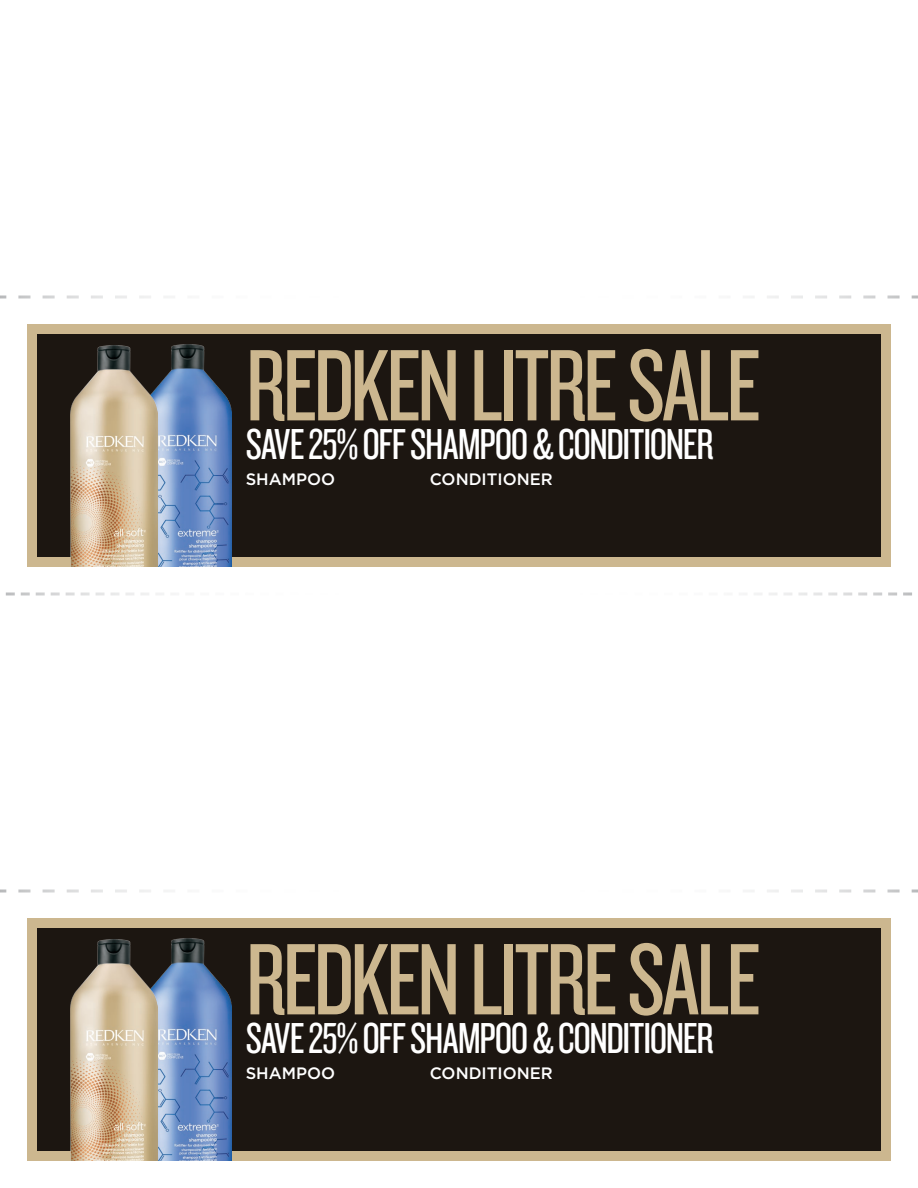
<style>
.page{position:relative;width:918px;height:1188px;background:#fff}
.page>*{position:absolute;margin:0;border:0;box-sizing:border-box;transform-origin:0 0}
.t1{font:105.45px "Knockout HTF28 Junior Featherwt";letter-spacing:-.03em;color:#ccb78f}
.t2{font:45px "Knockout HTF28 Junior Featherwt";letter-spacing:-.025em;color:#fff}
.t3{font:500 16.5px "Gotham";color:#fff}
</style>
<div class="page">
<svg style="left:5px;top:592px;width:907px;height:3px"></svg>
<svg style="left:0;top:890px;width:918px;height:2px"></svg>
<svg style="left:0;top:296px;width:918px;height:2px"></svg>
<div style="left:27px;top:324px;width:864px;height:243px;background:#ccb78f"></div>
<div style="left:37px;top:334px;width:844px;height:223px;background:#1c1611"></div>
<img style="left:158px;top:344px;width:73px;height:222px">
<img style="left:71px;top:346px;width:87px;height:221px">
<div style="left:27px;top:918px;width:864px;height:243px;background:#ccb78f"></div>
<div style="left:37px;top:928px;width:844px;height:223px;background:#1c1611"></div>
<img style="left:158px;top:938px;width:73px;height:222px">
<img style="left:71px;top:940px;width:87px;height:221px">
<p class="t1" style="left:246px;top:333px;width:517px">REDKEN LITRE SALE</p>
<p class="t2" style="left:246px;top:422px;width:469px">SAVE 25% OFF SHAMPOO &amp; CONDITIONER</p>
<p class="t3" style="left:246px;top:470px;width:91px">SHAMPOO</p>
<p class="t3" style="left:430px;top:470px;width:125px">CONDITIONER</p>
<p class="t1" style="left:246px;top:927px;width:517px">REDKEN LITRE SALE</p>
<p class="t2" style="left:246px;top:1016px;width:469px">SAVE 25% OFF SHAMPOO &amp; CONDITIONER</p>
<p class="t3" style="left:246px;top:1064px;width:91px">SHAMPOO</p>
<p class="t3" style="left:430px;top:1064px;width:125px">CONDITIONER</p>
</div>
